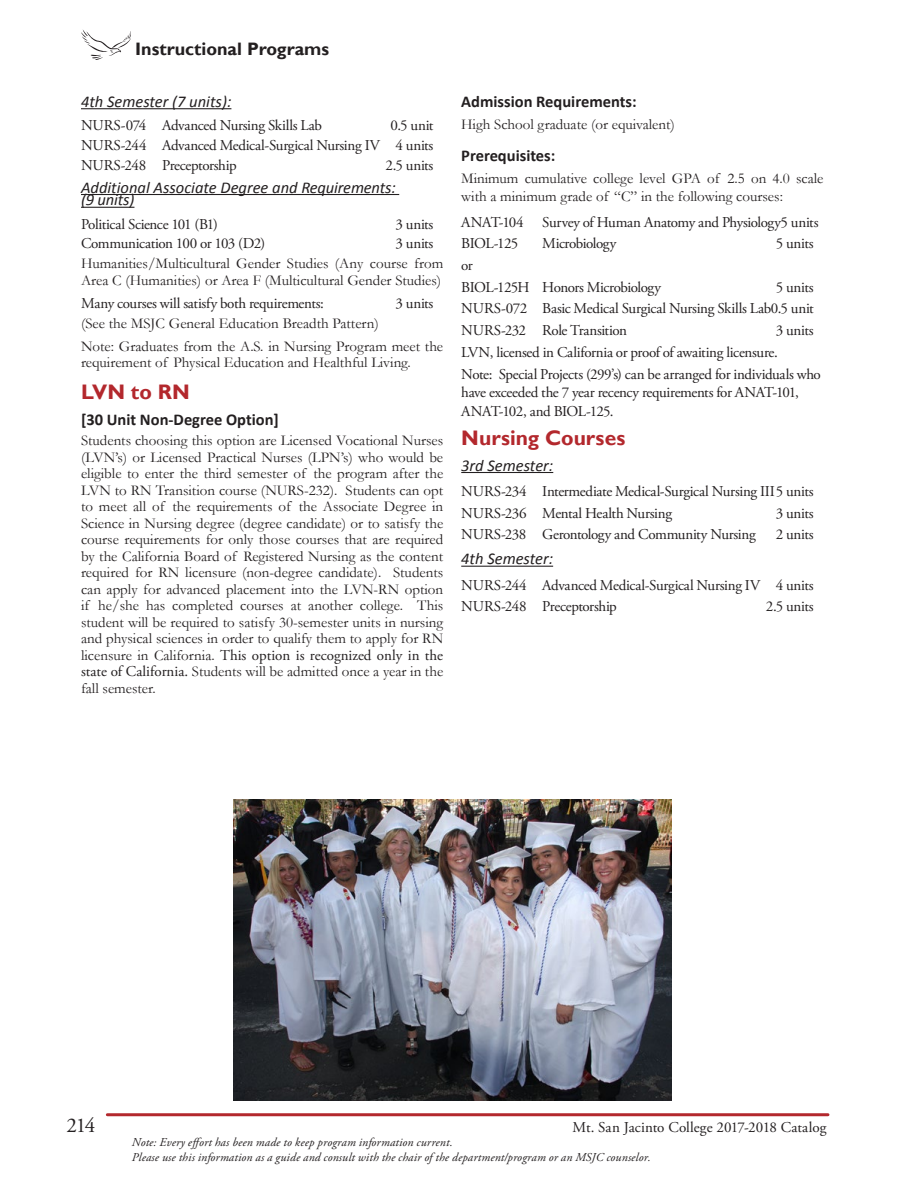
<style>
.page{position:relative;width:918px;height:1188px;background:#fff}
.page>*{position:absolute;margin:0;border:0;box-sizing:border-box;transform-origin:0 0}
.Sub_Titles_-_no_TOC{font:700 21px "Gill Sans";letter-spacing:.005em;color:#b3282d}
.t1{font:21px "Adobe Garamond Pro";color:#231f20}
.t2{font:700 18px "Gill Sans";color:#231f20}
.Courses_-_Academics{font:italic 16.5px/12.8px "Calibri";color:#231f20}
.Sub_Sub_Title_Black{font:700 16.5px "Calibri";color:#231f20}
.Garamond_10_11_pt__b{font:15px/16.5px "Garamond";color:#231f20}
.SubHeadClasses{font:15px/18.5px "Adobe Garamond Pro";letter-spacing:-.02em;color:#231f20}
.SubHeadClasses-2{font:15px "Adobe Garamond Pro";letter-spacing:.005em;color:#231f20}
.t3{font:italic 12px/14.4px "Adobe Garamond Pro";letter-spacing:.015em;color:#231f20}
.s1{font-family:"Adobe Garamond Pro"}
</style>
<div class="page">
<hr style="left:107px;top:1113px;width:721px;height:3px;background:#b3282d">
<svg style="left:81px;top:29px;width:50px;height:31px"></svg>
<hr style="left:81px;top:108px;width:150px;height:1px;background:#231f20">
<hr style="left:81px;top:194px;width:318px;height:1px;background:#231f20">
<hr style="left:81px;top:207px;width:53px;height:1px;background:#231f20">
<hr style="left:461px;top:472px;width:92px;height:1px;background:#231f20">
<hr style="left:461px;top:566px;width:92px;height:1px;background:#231f20">
<img style="left:234px;top:799px;width:437px;height:301px">
<p class="t2" style="left:135px;top:38px;width:195px">Instructional Programs</p>
<p class="Courses_-_Academics" style="left:81px;top:94px;width:152px">4th Semester (7 units):</p>
<p class="SubHeadClasses" style="left:81px;top:117px;width:243px">NURS-074 Advanced Nursing Skills Lab</p>
<p class="SubHeadClasses" style="left:391px;top:117px;width:44px">0.5 unit</p>
<p class="SubHeadClasses" style="left:81px;top:136px;width:354px">NURS-244 Advanced Medical-Surgical Nursing IV 4 units</p>
<p class="SubHeadClasses" style="left:81px;top:156px;width:157px">NURS-248 Preceptorship</p>
<p class="SubHeadClasses" style="left:385px;top:156px;width:50px">2.5 units</p>
<p class="Courses_-_Academics" style="left:81px;top:180px;width:316px">Additional Associate Degree and Requirements: (9 units)</p>
<p class="SubHeadClasses" style="left:81px;top:215px;width:138px">Political Science 101 (B1)</p>
<p class="SubHeadClasses" style="left:395px;top:215px;width:40px">3 units</p>
<p class="SubHeadClasses" style="left:81px;top:235px;width:186px">Communication 100 or 103 (D2)</p>
<p class="SubHeadClasses" style="left:395px;top:235px;width:40px">3 units</p>
<p class="Garamond_10_11_pt__b" style="left:81px;top:255px;width:364px">Humanities/Multicultural Gender Studies (Any course from<br>Area C (Humanities) or Area F (Multicultural Gender Studies)</p>
<p class="SubHeadClasses" style="left:81px;top:294px;width:244px">Many courses will satisfy both requirements:</p>
<p class="SubHeadClasses" style="left:395px;top:294px;width:40px">3 units</p>
<p class="Garamond_10_11_pt__b" style="left:81px;top:314px;width:299px">(See the MSJC General Education Breadth Pattern)</p>
<p class="Garamond_10_11_pt__b" style="left:81px;top:338px;width:364px">Note: Graduates from the A.S. in Nursing Program meet the requirement of Physical Education and Healthful Living.</p>
<p class="Sub_Titles_-_no_TOC" style="left:81px;top:379px;width:110px">LVN to RN</p>
<p class="Sub_Sub_Title_Black" style="left:81px;top:409px;width:199px">[30 Unit Non-Degree Option]</p>
<p class="Garamond_10_11_pt__b" style="left:81px;top:432px;width:364px;text-align:justify">Students choosing this option are Licensed Vocational Nurses (LVN’s) or Licensed Practical Nurses (LPN’s) who would be eligible to enter the third semester of the program after the LVN to RN Transition course (NURS-232). Students can opt to meet all of the requirements of the Associate Degree in Science in Nursing degree (degree candidate) or to satisfy the course requirements for only those courses that are required by the California Board of Registered Nursing as the content required for RN licensure (non-degree candidate). Students can apply for advanced placement into the LVN-RN option if he/she has completed courses at another college. This student will be required to satisfy 30-semester units in nursing and physical sciences in order to qualify them to apply for RN licensure in California. <span class="s1">This option is recognized only in the state of California.</span> Students will be admitted once a year in the fall semester.</p>
<p class="Sub_Sub_Title_Black" style="left:461px;top:91px;width:177px">Admission Requirements:</p>
<p class="Garamond_10_11_pt__b" style="left:461px;top:116px;width:215px">High School graduate (or equivalent)</p>
<p class="Sub_Sub_Title_Black" style="left:461px;top:145px;width:96px">Prerequisites:</p>
<p class="Garamond_10_11_pt__b" style="left:461px;top:169px;width:364px;line-height:18.5px">Minimum cumulative college level GPA of 2.5 on 4.0 scale with a minimum grade of “C” in the following courses:</p>
<p class="SubHeadClasses" style="left:461px;top:213px;width:359px">ANAT-104 Survey of Human Anatomy and Physiology5 units</p>
<p class="SubHeadClasses" style="left:461px;top:235px;width:58px">BIOL-125</p>
<p class="SubHeadClasses" style="left:542px;top:235px;width:76px">Microbiology</p>
<p class="SubHeadClasses" style="left:776px;top:235px;width:40px">5 units</p>
<p class="SubHeadClasses" style="left:461px;top:257px;width:13px">or</p>
<p class="SubHeadClasses" style="left:461px;top:278px;width:201px">BIOL-125H Honors Microbiology</p>
<p class="SubHeadClasses" style="left:776px;top:278px;width:40px">5 units</p>
<p class="SubHeadClasses" style="left:461px;top:300px;width:354px">NURS-072 Basic Medical Surgical Nursing Skills Lab0.5 unit</p>
<p class="SubHeadClasses" style="left:461px;top:322px;width:167px">NURS-232 Role Transition</p>
<p class="SubHeadClasses" style="left:776px;top:322px;width:40px">3 units</p>
<p class="SubHeadClasses" style="left:461px;top:343px;width:318px">LVN, licensed in California or proof of awaiting licensure.</p>
<p class="SubHeadClasses" style="left:461px;top:365px;width:361px">Note: Special Projects (299’s) can be arranged for individuals who have exceeded the 7 year recency requirements for ANAT-101,<br>ANAT-102, and BIOL-125.</p>
<p class="Sub_Titles_-_no_TOC" style="left:461px;top:426px;width:166px">Nursing Courses</p>
<p class="Courses_-_Academics" style="left:461px;top:458px;width:94px">3rd Semester:</p>
<p class="SubHeadClasses" style="left:461px;top:482px;width:354px">NURS-234 Intermediate Medical-Surgical Nursing III5 units</p>
<p class="SubHeadClasses" style="left:461px;top:504px;width:212px">NURS-236 Mental Health Nursing</p>
<p class="SubHeadClasses" style="left:776px;top:504px;width:40px">3 units</p>
<p class="SubHeadClasses" style="left:461px;top:526px;width:296px">NURS-238 Gerontology and Community Nursing</p>
<p class="SubHeadClasses" style="left:776px;top:526px;width:40px">2 units</p>
<p class="Courses_-_Academics" style="left:461px;top:552px;width:93px">4th Semester:</p>
<p class="SubHeadClasses" style="left:461px;top:576px;width:354px">NURS-244 Advanced Medical-Surgical Nursing IV 4 units</p>
<p class="SubHeadClasses" style="left:461px;top:598px;width:157px">NURS-248 Preceptorship</p>
<p class="SubHeadClasses" style="left:766px;top:598px;width:50px">2.5 units</p>
<h1 class="t1" style="left:67px;top:1113px;width:30px">214</h1>
<p class="SubHeadClasses-2" style="left:573px;top:1118px;width:255px">Mt. San Jacinto College 2017-2018 Catalog</p>
<p class="t3" style="left:132px;top:1136px;width:521px">Note: Every effort has been made to keep program information current.<br>Please use this information as a guide and consult with the chair of the department/program or an MSJC counselor.</p>
</div>
